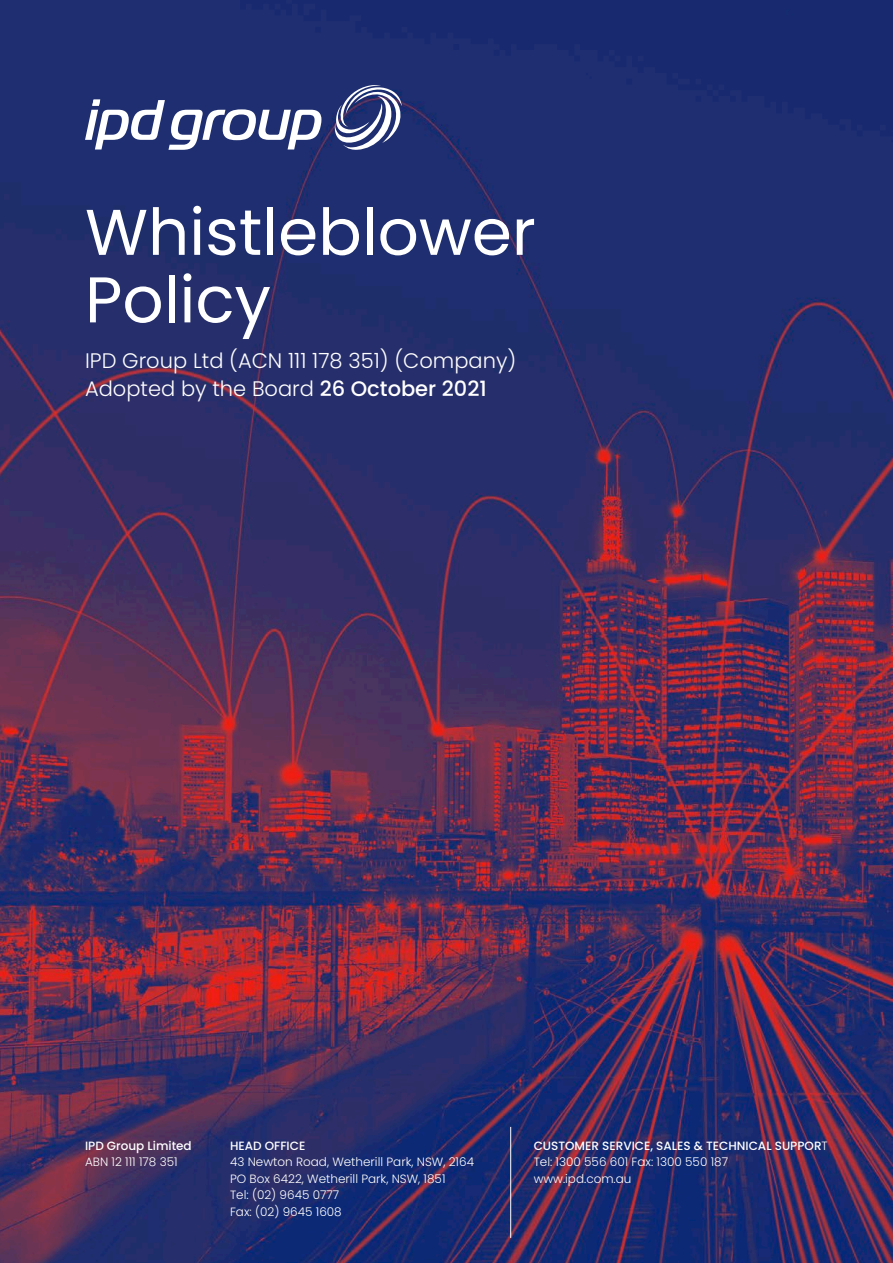
<style>
.page{position:relative;width:893px;height:1263px;background:#fff}
.page>*{position:absolute;margin:0;border:0;box-sizing:border-box;transform-origin:0 0}
.t1{font:64.5px/67.5px "Poppins";color:#fff}
.t2{font:300 21px/28.5px "Poppins";color:#fff}
.t3{font:300 12px/16.5px "Poppins";color:#fff}
.t4{font:500 12px "Poppins";color:#fff}
.s1{font-weight:500}
</style>
<div class="page">
<img style="left:0;top:0;width:893px;height:1263px">
<svg style="left:334px;top:85px;width:68px;height:65px"></svg>
<svg style="left:85px;top:100px;width:236px;height:50px"></svg>
<hr style="left:510px;top:1127px;width:1px;height:111px;background:#fff">
<h1 class="t1" style="left:85px;top:199px;width:452px">Whistleblower<br>Policy</h1>
<h2 class="t2" style="left:85px;top:346px;width:433px">IPD Group Ltd (ACN 111 178 351) (Company)<br>Adopted by the Board <span class="s1">26 October 2021</span></h2>
<p class="t4" style="left:85px;top:1138px;width:108px">IPD Group Limited</p>
<p class="t3" style="left:85px;top:1154px;width:94px">ABN 12 111 178 351</p>
<p class="t4" style="left:230px;top:1138px;width:77px">HEAD OFFICE</p>
<p class="t3" style="left:230px;top:1154px;width:245px">43 Newton Road, Wetherill Park, NSW, 2164<br>PO Box 6422, Wetherill Park, NSW, 1851<br>Tel: (02) 9645 0777<br>Fax: (02) 9645 1608</p>
<p class="t3" style="left:534px;top:1137px;width:296px"><span class="s1">CUSTOMER SERVICE, SALES &amp; TECHNICAL SUPPOR</span>T<br>Tel: 1300 556 601 Fax: 1300 550 187 www.ipd.com.au</p>
</div>
